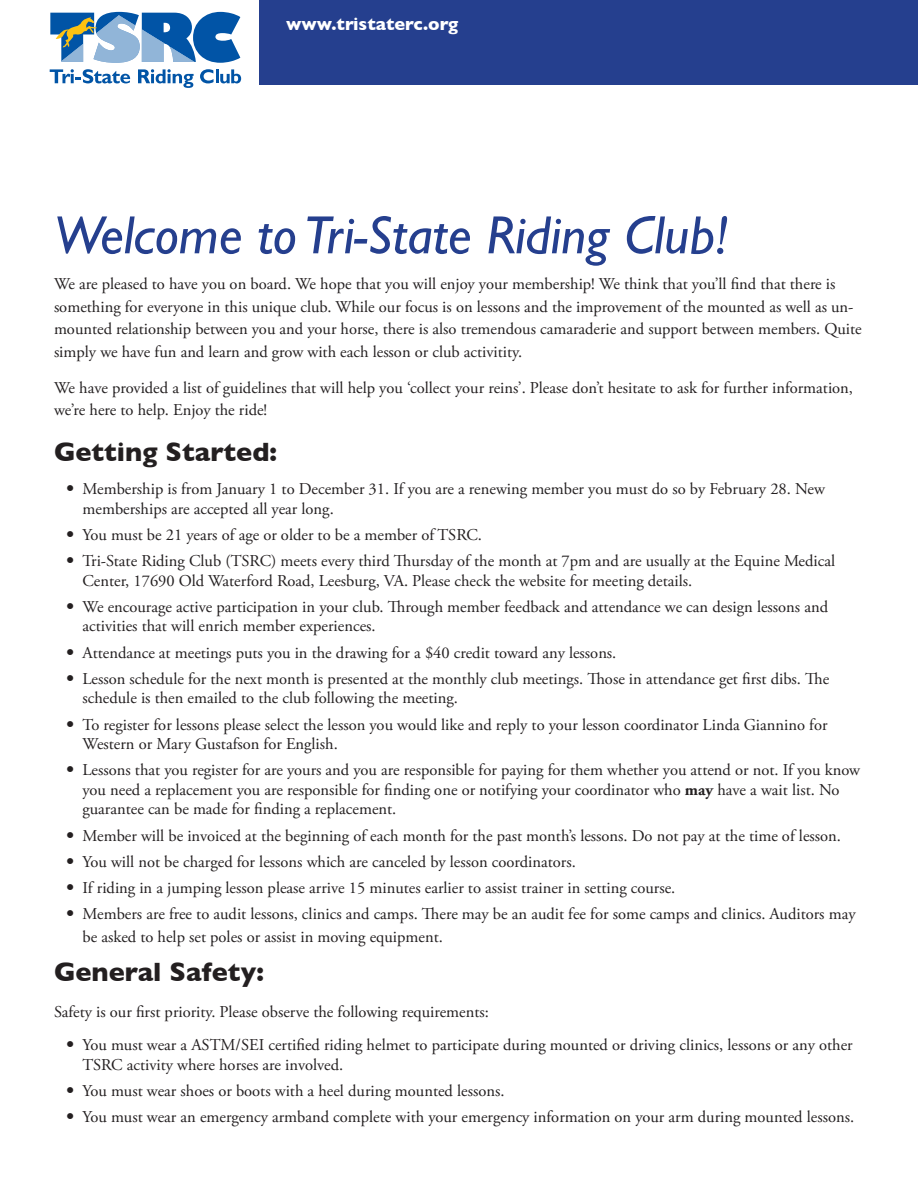
<style>
.page{position:relative;width:918px;height:1188px;background:#fff}
.page>*{position:absolute;margin:0;border:0;box-sizing:border-box;transform-origin:0 0}
.Welcome{font:italic 54px "Gill Sans";color:#253f8e}
.Subheads{font:700 27px "Gill Sans";color:#231f20}
.Welcome-2{font:700 18px "Gill Sans";color:#fff}
.Body_text_TAB{font:16.5px/19.5px "Adobe Garamond Pro";color:#231f20}
.Body_text{font:16.5px/22.5px "Adobe Garamond Pro";color:#231f20}
.s1{font-family:"Officina Serif";font-weight:700}
.s2{font-weight:700}
</style>
<div class="page">
<div style="left:259px;top:0;width:659px;height:84px;background:#253f8e"></div>
<svg style="left:50px;top:12px;width:190px;height:51px"></svg>
<svg style="left:50px;top:69px;width:80px;height:14px"></svg>
<svg style="left:138px;top:69px;width:56px;height:19px"></svg>
<svg style="left:200px;top:69px;width:14px;height:14px"></svg>
<hr style="left:216px;top:69px;width:3px;height:14px;background:#0154a6">
<svg style="left:220px;top:69px;width:21px;height:14px"></svg>
<p class="Welcome-2" style="left:286px;top:9px;width:173px">www.tristaterc.org</p>
<p class="Welcome" style="left:54px;top:204px;width:676px">Welcome to Tri-State Riding Club!</p>
<p class="Body_text" style="left:54px;top:273px;width:809px">We are pleased to have you on board. We hope that you will enjoy your membership! We think that you’ll find that there is something for everyone in this unique club. While our focus is on lessons and the improvement of the mounted as well as un&shy;mounted relationship between you and your horse, there is also tremendous camaraderie and support between members. Quite simply we have fun and learn and grow with each lesson or club activitity.</p>
<p class="Body_text" style="left:54px;top:377px;width:801px">We have provided a list of guidelines that will help you ‘collect your reins’. Please don’t hesitate to ask for further information, we’re here to help. Enjoy the ride!</p>
<p class="Subheads" style="left:54px;top:431px;width:225px">Getting Started:</p>
<p class="Body_text_TAB" style="left:82px;top:480px;width:744px;text-indent:-16px"><span class="s1">•</span> Membership is from January 1 to December 31. If you are a renewing member you must do so by February 28. New memberships are accepted all year long.</p>
<p class="Body_text_TAB" style="left:66px;top:526px;width:418px"><span class="s1">•</span> You must be 21 years of age or older to be a member of TSRC.</p>
<p class="Body_text_TAB" style="left:82px;top:552px;width:754px;text-indent:-16px"><span class="s1">•</span> Tri-State Riding Club (TSRC) meets every third Thursday of the month at 7pm and are usually at the Equine Medical<br>Center, 17690 Old Waterford Road, Leesburg, VA. Please check the website for meeting details.</p>
<p class="Body_text_TAB" style="left:82px;top:598px;width:747px;text-indent:-16px"><span class="s1">•</span> We encourage active participation in your club. Through member feedback and attendance we can design lessons and activities that will enrich member experiences.</p>
<p class="Body_text_TAB" style="left:66px;top:643px;width:552px"><span class="s1">•</span> Attendance at meetings puts you in the drawing for a $40 credit toward any lessons.</p>
<p class="Body_text_TAB" style="left:82px;top:670px;width:748px;text-indent:-16px"><span class="s1">•</span> Lesson schedule for the next month is presented at the monthly club meetings. Those in attendance get first dibs. The schedule is then emailed to the club following the meeting.</p>
<p class="Body_text_TAB" style="left:82px;top:715px;width:747px;text-indent:-16px"><span class="s1">•</span> To register for lessons please select the lesson you would like and reply to your lesson coordinator Linda Giannino for<br>Western or Mary Gustafson for English.</p>
<p class="Body_text_TAB" style="left:82px;top:761px;width:779px;text-indent:-16px"><span class="s1">•</span> Lessons that you register for are yours and you are responsible for paying for them whether you attend or not. If you know you need a replacement you are responsible for finding one or notifying your coordinator who <span class="s2">may</span> have a wait list. No guarantee can be made for finding a replacement.</p>
<p class="Body_text_TAB" style="left:66px;top:826px;width:777px"><span class="s1">•</span> Member will be invoiced at the beginning of each month for the past month’s lessons. Do not pay at the time of lesson.</p>
<p class="Body_text_TAB" style="left:66px;top:853px;width:511px"><span class="s1">•</span> You will not be charged for lessons which are canceled by lesson coordinators.</p>
<p class="Body_text_TAB" style="left:66px;top:879px;width:611px"><span class="s1">•</span> If riding in a jumping lesson please arrive 15 minutes earlier to assist trainer in setting course.</p>
<p class="Body_text_TAB" style="left:82px;top:904px;width:775px;line-height:22.5px;text-indent:-16px"><span class="s1">•</span> Members are free to audit lessons, clinics and camps. There may be an audit fee for some camps and clinics. Auditors may be asked to help set poles or assist in moving equipment.</p>
<p class="Subheads" style="left:54px;top:951px;width:211px">General Safety:</p>
<p class="Body_text" style="left:54px;top:1001px;width:436px">Safety is our first priority. Please observe the following requirements:</p>
<p class="Body_text_TAB" style="left:82px;top:1036px;width:772px;text-indent:-16px"><span class="s1">•</span> You must wear a ASTM/SEI certified riding helmet to participate during mounted or driving clinics, lessons or any other<br>TSRC activity where horses are involved.</p>
<p class="Body_text_TAB" style="left:66px;top:1081px;width:440px"><span class="s1">•</span> You must wear shoes or boots with a heel during mounted lessons.</p>
<p class="Body_text_TAB" style="left:66px;top:1108px;width:790px"><span class="s1">•</span> You must wear an emergency armband complete with your emergency information on your arm during mounted lessons.</p>
</div>
